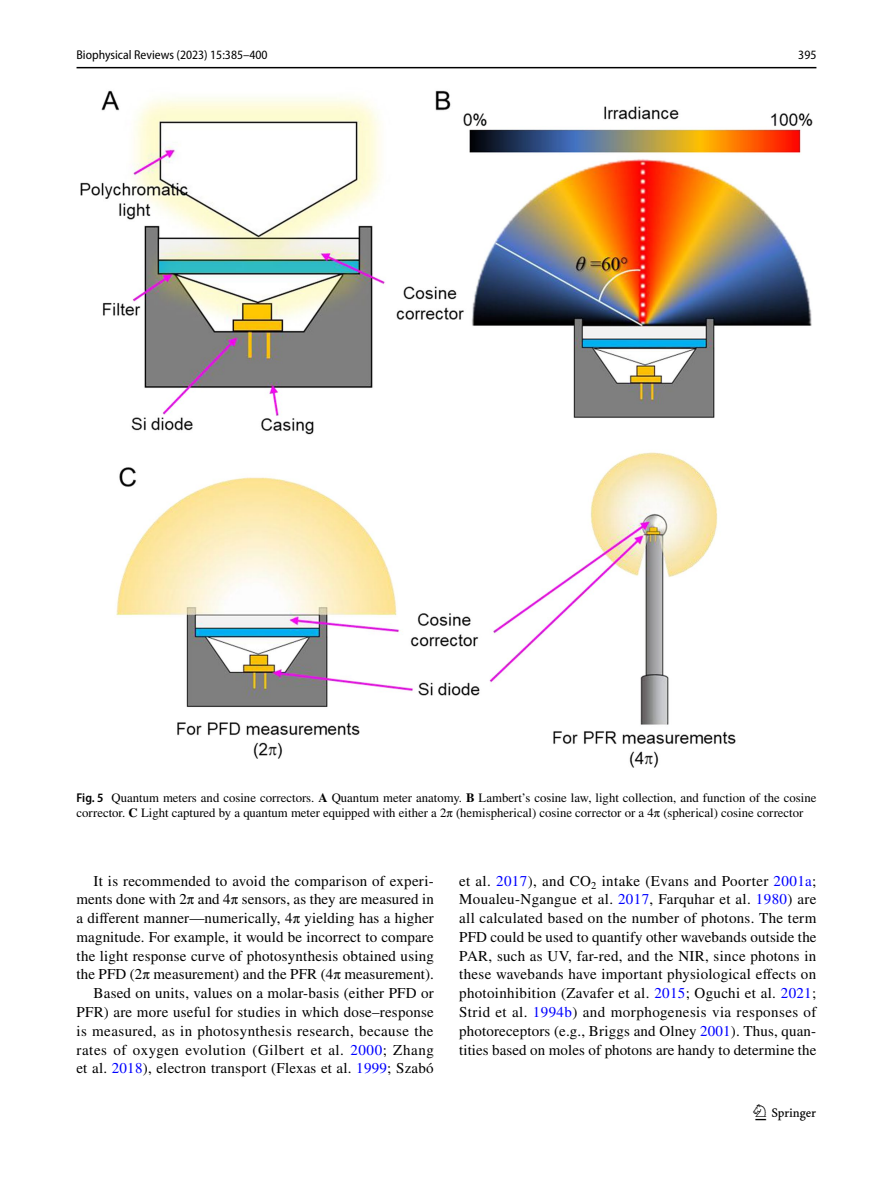
<style>
.page{position:relative;width:893px;height:1187px;background:#fff}
.page>*{position:absolute;margin:0;border:0;box-sizing:border-box;transform-origin:0 0}
.t1{font:22.5px "Springnew Regular 3";color:#000}
.t2{font:15px/18.8px "STIX";letter-spacing:.015em;color:#000;text-align:right}
.t3{font:12.75px/15px "STIX";color:#000}
.t4{font:semi-condensed 12.75px "Myriad Pro";color:#000}
.s1{font-family:"Myriad Pro";font-weight:600;font-stretch:semi-condensed}
.s2{font-weight:700}
.s3{color:#00f}
</style>
<div class="page">
<hr style="left:77px;top:67px;width:739px;height:1px;background:#000">
<img style="left:81px;top:90px;width:731px;height:677px">
<p class="t4" style="left:77px;top:48px;width:193px">Biophysical Reviews (2023) 15:385–400</p>
<p class="t4" style="left:798px;top:48px;width:20px">395</p>
<p class="t3" style="left:77px;top:791px;width:741px"><span class="s1">Fig. 5</span> Quantum meters and cosine correctors. <span class="s2">A</span> Quantum meter anatomy. <span class="s2">B</span> Lambert’s cosine law, light collection, and function of the cosine corrector. <span class="s2">C</span> Light captured by a quantum meter equipped with either a 2π (hemispherical) cosine corrector or a 4π (spherical) cosine corrector</p>
<p class="t2" style="left:77px;top:872px;width:359px">It is recommended to avoid the comparison of experi&shy;ments done with 2π and 4π sensors, as they are measured in a different manner—numerically, 4π yielding has a higher magnitude. For example, it would be incorrect to compare the light response curve of photosynthesis obtained using the PFD (2π measurement) and the PFR (4π measurement).<br>Based on units, values on a molar-basis (either PFD or PFR) are more useful for studies in which dose–response is measured, as in photosynthesis research, because the rates of oxygen evolution (Gilbert et al. <span class="s3">2000</span>; Zhang et al. <span class="s3">2018</span>), electron transport (Flexas et al. <span class="s3">1999</span>; Szabó</p>
<p class="t2" style="left:459px;top:872px;width:359px;text-align:justify">et al. <span class="s3">2017</span>), and CO<sub>2</sub> intake (Evans and Poorter <span class="s3">2001a</span>; Moualeu-Ngangue et al. <span class="s3">2017</span>, Farquhar et al. <span class="s3">1980</span>) are all calculated based on the number of photons. The term PFD could be used to quantify other wavebands outside the PAR, such as UV, far-red, and the NIR, since photons in these wavebands have important physiological effects on photoinhibition (Zavafer et al. <span class="s3">2015</span>; Oguchi et al. <span class="s3">2021</span>; Strid et al. <span class="s3">1994b</span>) and morphogenesis via responses of photoreceptors (e.g., Briggs and Olney <span class="s3">2001</span>). Thus, quan&shy;tities based on moles of photons are handy to determine the</p>
<h1 class="t1" style="left:755px;top:1104px;width:62px">1 3</h1>
</div>
